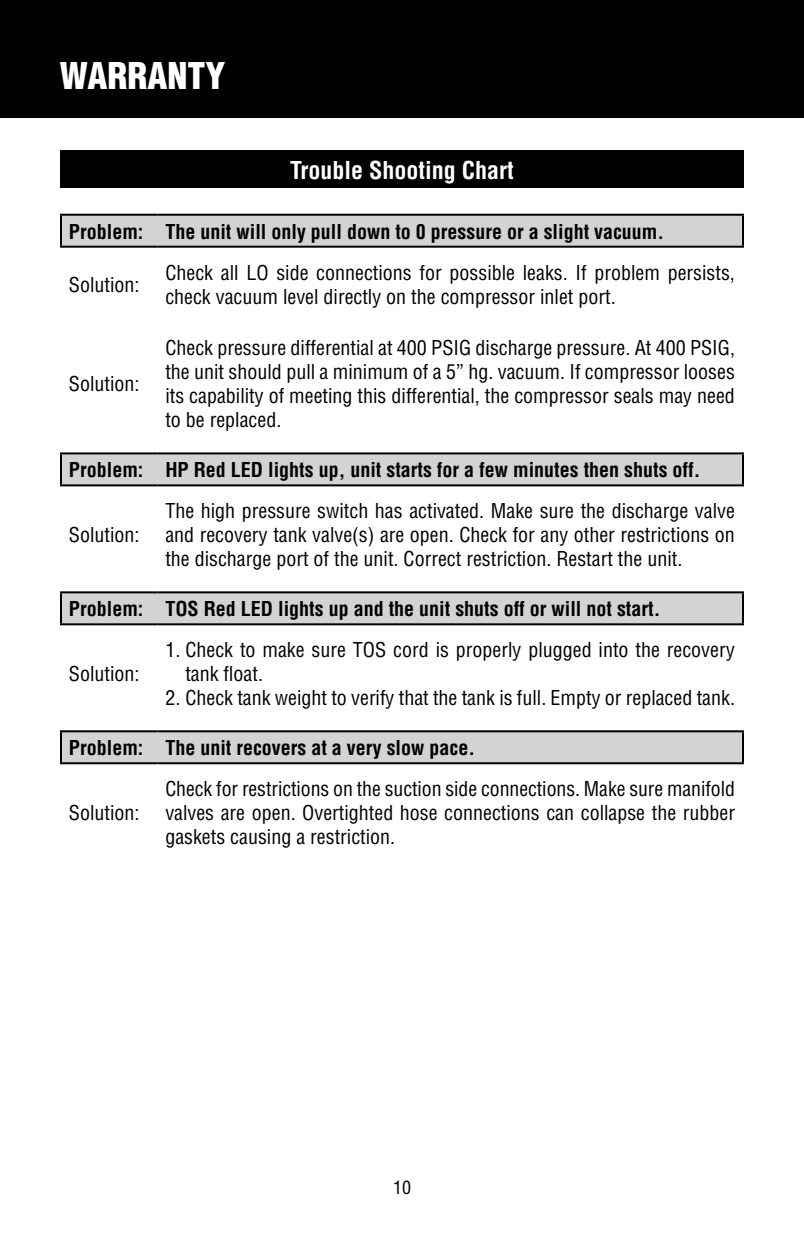
<style>
.page{position:relative;width:804px;height:1236px;background:#fff}
.page>*{position:absolute;margin:0;border:0;box-sizing:border-box;transform-origin:0 0}
.t1{font:900 condensed 36px "Helvetica";color:#fff}
.t2{font:700 condensed 24px "Helvetica";color:#fff}
.t3{font:condensed 20px/24px "Helvetica";color:#000;text-align:justify}
.t4{font:700 condensed 20px "Helvetica";color:#000}
.t5{font:condensed 18px "Helvetica";color:#000}
</style>
<div class="page">
<div style="left:0;top:0;width:804px;height:118px;background:#000103"></div>
<div style="left:60px;top:150px;width:684px;height:38px;background:#000103"></div>
<svg style="left:61px;top:216px;width:682px;height:546px"></svg>
<hr style="left:60px;top:214px;width:97px;height:2px;background:#000">
<hr style="left:60px;top:216px;width:2px;height:30px;background:#000">
<hr style="left:157px;top:214px;width:587px;height:2px;background:#000">
<hr style="left:742px;top:216px;width:2px;height:30px;background:#000">
<hr style="left:60px;top:246px;width:97px;height:2px;background:#000">
<hr style="left:157px;top:246px;width:587px;height:2px;background:#000">
<hr style="left:60px;top:452px;width:97px;height:2px;background:#000">
<hr style="left:60px;top:454px;width:2px;height:30px;background:#000">
<hr style="left:157px;top:452px;width:587px;height:2px;background:#000">
<hr style="left:742px;top:454px;width:2px;height:30px;background:#000">
<hr style="left:60px;top:484px;width:97px;height:2px;background:#000">
<hr style="left:157px;top:484px;width:587px;height:2px;background:#000">
<hr style="left:60px;top:591px;width:97px;height:2px;background:#000">
<hr style="left:60px;top:593px;width:2px;height:30px;background:#000">
<hr style="left:157px;top:591px;width:587px;height:2px;background:#000">
<hr style="left:742px;top:593px;width:2px;height:30px;background:#000">
<hr style="left:60px;top:623px;width:97px;height:2px;background:#000">
<hr style="left:157px;top:623px;width:587px;height:2px;background:#000">
<hr style="left:60px;top:730px;width:97px;height:2px;background:#000">
<hr style="left:60px;top:732px;width:2px;height:30px;background:#000">
<hr style="left:157px;top:730px;width:587px;height:2px;background:#000">
<hr style="left:742px;top:732px;width:2px;height:30px;background:#000">
<hr style="left:60px;top:762px;width:97px;height:2px;background:#000">
<hr style="left:157px;top:762px;width:587px;height:2px;background:#000">
<p class="t1" style="left:60px;top:53px;width:167px">WARRANTY</p>
<p class="t2" style="left:290px;top:155px;width:225px">Trouble Shooting Chart</p>
<p class="t4" style="left:69px;top:219px;width:76px">Problem:</p>
<p class="t4" style="left:165px;top:219px;width:500px">The unit will only pull down to 0 pressure or a slight vacuum.</p>
<p class="t3" style="left:69px;top:272px;width:72px">Solution:</p>
<p class="t3" style="left:165px;top:260px;width:571px">Check all LO side connections for possible leaks. If problem persists, check vacuum level directly on the compressor inlet port.</p>
<p class="t3" style="left:69px;top:372px;width:72px">Solution:</p>
<p class="t3" style="left:165px;top:336px;width:571px">Check pressure differential at 400 PSIG discharge pressure. At 400 PSIG, the unit should pull a minimum of a 5” hg. vacuum. If compressor looses its capability of meeting this differential, the compressor seals may need to be replaced.</p>
<p class="t4" style="left:69px;top:458px;width:76px">Problem:</p>
<p class="t4" style="left:165px;top:458px;width:537px">HP Red LED lights up, unit starts for a few minutes then shuts off.</p>
<p class="t3" style="left:69px;top:523px;width:72px">Solution:</p>
<p class="t3" style="left:165px;top:499px;width:571px">The high pressure switch has activated. Make sure the discharge valve and recovery tank valve(s) are open. Check for any other restrictions on the discharge port of the unit. Correct restriction. Restart the unit.</p>
<p class="t4" style="left:69px;top:597px;width:76px">Problem:</p>
<p class="t4" style="left:165px;top:597px;width:497px">TOS Red LED lights up and the unit shuts off or will not start.</p>
<p class="t3" style="left:69px;top:662px;width:72px">Solution:</p>
<p class="t3" style="left:185px;top:638px;width:551px;text-indent:-20px">1. Check to make sure TOS cord is properly plugged into the recovery tank float.</p>
<p class="t3" style="left:165px;top:686px;width:571px">2. Check tank weight to verify that the tank is full. Empty or replaced tank.</p>
<p class="t4" style="left:69px;top:735px;width:76px">Problem:</p>
<p class="t4" style="left:165px;top:735px;width:311px">The unit recovers at a very slow pace.</p>
<p class="t3" style="left:69px;top:801px;width:72px">Solution:</p>
<p class="t3" style="left:165px;top:777px;width:571px">Check for restrictions on the suction side connections. Make sure manifold valves are open. Overtighted hose connections can collapse the rubber gaskets causing a restriction.</p>
<p class="t5" style="left:393px;top:1176px;width:19px">10</p>
</div>
